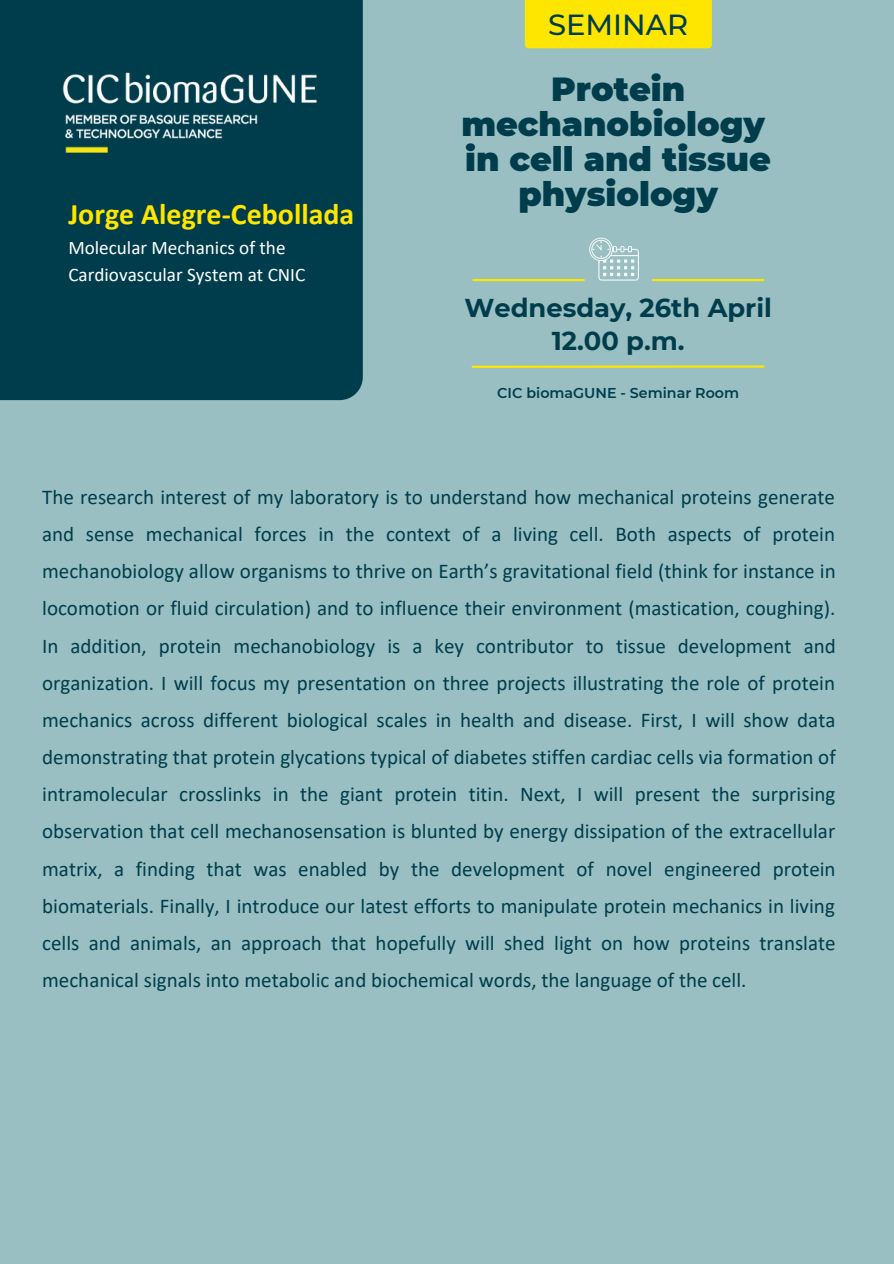
<style>
.page{position:relative;width:894px;height:1264px;background:#fff}
.page>*{position:absolute;margin:0;border:0;box-sizing:border-box;transform-origin:0 0}
.t1{font:900 33.3px/35px "Montserrat";color:#003d4c;text-align:center}
.t2{font:700 30px "Calibri";color:#ffe600}
.t3{font:500 28.95px "Montserrat";color:#003d4c}
.t4{font:700 25.8px "Montserrat";color:#003d4c}
.t5{font:21px/37.2px "Calibri";color:#003d4c;text-align:justify}
.t6{font:19.2px/26.5px "Calibri";color:#fff}
.t7{font:600 14.25px "Montserrat";color:#003d4c}
</style>
<div class="page">
<div style="left:0;top:0;width:893px;height:1263px;background:#99bfc2"></div>
<div style="left:0;top:0;width:362px;height:400px;background:#003d4c"></div>
<div style="left:524px;top:0;width:187px;height:48px;background:#ffe600"></div>
<img style="left:42px;top:54px;width:295px;height:120px">
<hr style="left:652px;top:279px;width:111px;height:2px;background:#ffe600">
<hr style="left:473px;top:279px;width:110px;height:2px;background:#ffe600">
<hr style="left:472px;top:365px;width:291px;height:3px;background:#ffe600">
<svg style="left:589px;top:238px;width:49px;height:42px"></svg>
<h2 class="t2" style="left:68px;top:201px;width:287px">Jorge Alegre-Cebollada</h2>
<p class="t6" style="left:68px;top:236px;width:238px">Molecular Mechanics of the<br>Cardiovascular System at CNIC</p>
<h3 class="t3" style="left:548px;top:7px;width:142px">SEMINAR</h3>
<h1 class="t1" style="left:461px;top:72px;width:311px">Protein mechanobiology in cell and tissue physiology</h1>
<p class="t4" style="left:464px;top:291px;width:309px">Wednesday, 26th April</p>
<p class="t4" style="left:551px;top:324px;width:134px">12.00 p.m.</p>
<p class="t7" style="left:497px;top:384px;width:243px">CIC biomaGUNE - Seminar Room</p>
<p class="t5" style="left:42px;top:480px;width:794px">The research interest of my laboratory is to understand how mechanical proteins generate and sense mechanical forces in the context of a living cell. Both aspects of protein mechanobiology allow organisms to thrive on Earth’s gravitational field (think for instance in locomotion or fluid circulation) and to influence their environment (mastication, coughing).<br>In addition, protein mechanobiology is a key contributor to tissue development and organization. I will focus my presentation on three projects illustrating the role of protein mechanics across different biological scales in health and disease. First, I will show data demonstrating that protein glycations typical of diabetes stiffen cardiac cells via formation of intramolecular crosslinks in the giant protein titin. Next, I will present the surprising observation that cell mechanosensation is blunted by energy dissipation of the extracellular matrix, a finding that was enabled by the development of novel engineered protein biomaterials. Finally, I introduce our latest efforts to manipulate protein mechanics in living cells and animals, an approach that hopefully will shed light on how proteins translate mechanical signals into metabolic and biochemical words, the language of the cell.</p>
</div>
